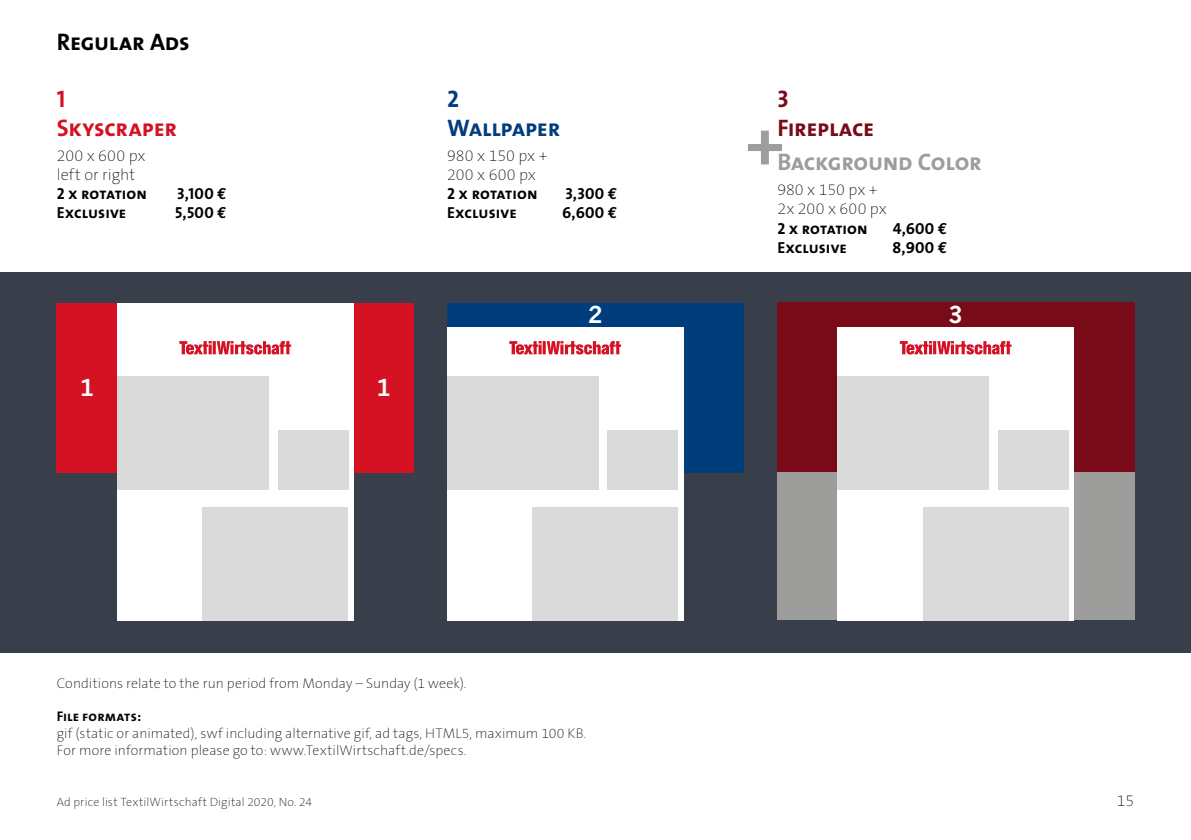
<style>
.page{position:relative;width:1191px;height:840px;background:#fff}
.page>*{position:absolute;margin:0;border:0;box-sizing:border-box;transform-origin:0 0}
.t1{font:24px "The Sans Bold Caps";letter-spacing:-.015em;color:#9d9d9c}
.t2{font:24px/28.8px "The Sans Bold Caps";letter-spacing:-.01em;color:#d51224}
.t3{font:24px "The Sans Bold Caps";letter-spacing:-.01em;color:#000}
.t4{font:24px/28.8px "The Sans Bold Caps";letter-spacing:-.015em;color:#003d7c}
.t5{font:24px/28.8px "The Sans Bold Caps";letter-spacing:-.015em;color:#790b19}
.t6{font:700 22.8px "News Gothic CE";color:#fff}
.t7{font:16px "The Sans Bold Caps";letter-spacing:.01em;color:#000}
.t8{font:16px/19.2px "The Sans Hair H37";letter-spacing:.005em;color:#000}
.t9{font:14px/16.8px "The Sans Hair H37";letter-spacing:.01em;color:#000}
.t10{font:14px "The Sans Bold Caps";letter-spacing:.01em;color:#000}
.t11{font:12px "The Sans Hair H37";letter-spacing:.015em;color:#000}
.s1{font-family:"Euro Mono";font-weight:700}
</style>
<div class="page">
<div style="left:0;top:272px;width:1191px;height:380px;background:#383f4b"></div>
<svg style="left:748px;top:131px;width:34px;height:33px"></svg>
<div style="left:57px;top:303px;width:60px;height:169px;background:#d51224"></div>
<div style="left:353px;top:303px;width:61px;height:169px;background:#d51224"></div>
<div style="left:117px;top:303px;width:236px;height:317px;background:#fff"></div>
<svg style="left:179px;top:341px;width:112px;height:13px"></svg>
<div style="left:117px;top:376px;width:151px;height:113px;background:#dadada"></div>
<div style="left:278px;top:430px;width:70px;height:59px;background:#dadada"></div>
<div style="left:202px;top:507px;width:146px;height:113px;background:#dadada"></div>
<div style="left:447px;top:303px;width:236px;height:24px;background:#003d7c"></div>
<div style="left:683px;top:303px;width:61px;height:169px;background:#003d7c"></div>
<div style="left:447px;top:327px;width:236px;height:293px;background:#fff"></div>
<svg style="left:509px;top:341px;width:112px;height:13px"></svg>
<div style="left:447px;top:376px;width:151px;height:113px;background:#dadada"></div>
<div style="left:608px;top:430px;width:70px;height:59px;background:#dadada"></div>
<div style="left:532px;top:507px;width:146px;height:113px;background:#dadada"></div>
<div style="left:777px;top:302px;width:357px;height:318px;background:#9d9d9c"></div>
<div style="left:816px;top:302px;width:279px;height:24px;background:#790b19"></div>
<div style="left:1073px;top:302px;width:61px;height:170px;background:#790b19"></div>
<div style="left:777px;top:302px;width:60px;height:170px;background:#790b19"></div>
<div style="left:837px;top:327px;width:236px;height:293px;background:#fff"></div>
<svg style="left:899px;top:341px;width:112px;height:13px"></svg>
<div style="left:837px;top:376px;width:151px;height:113px;background:#dadada"></div>
<div style="left:998px;top:430px;width:70px;height:59px;background:#dadada"></div>
<div style="left:922px;top:507px;width:146px;height:113px;background:#dadada"></div>
<h1 class="t3" style="left:57px;top:22px;width:135px">Regular Ads</h1>
<h1 class="t2" style="left:57px;top:84px;width:122px">1<br>Skyscraper</h1>
<p class="t8" style="left:57px;top:146px;width:90px">200 x 600 px left or right</p>
<p class="t7" style="left:57px;top:180px;width:92px">2 x rotation</p>
<p class="t7" style="left:177px;top:180px;width:51px">3,100 <span class="s1">€</span></p>
<p class="t7" style="left:57px;top:199px;width:71px">Exclusive</p>
<p class="t7" style="left:175px;top:199px;width:53px">5,500 <span class="s1">€</span></p>
<h2 class="t6" style="left:80px;top:372px;width:16px">1</h2>
<h2 class="t6" style="left:376px;top:372px;width:16px">1</h2>
<h1 class="t4" style="left:447px;top:84px;width:114px">2<br>Wallpaper</h1>
<p class="t8" style="left:447px;top:146px;width:102px">980 x 150 px +<br>200 x 600 px</p>
<p class="t7" style="left:447px;top:180px;width:92px">2 x rotation</p>
<p class="t7" style="left:565px;top:180px;width:53px">3,300 <span class="s1">€</span></p>
<p class="t7" style="left:447px;top:199px;width:71px">Exclusive</p>
<p class="t7" style="left:562px;top:199px;width:57px">6,600 <span class="s1">€</span></p>
<h1 class="t5" style="left:777px;top:84px;width:98px">3<br>Fireplace</h1>
<h1 class="t1" style="left:777px;top:142px;width:206px">Background Color</h1>
<p class="t8" style="left:777px;top:181px;width:111px">980 x 150 px +<br>2x 200 x 600 px</p>
<p class="t7" style="left:777px;top:215px;width:92px">2 x rotation</p>
<p class="t7" style="left:892px;top:215px;width:56px">4,600 <span class="s1">€</span></p>
<p class="t7" style="left:777px;top:234px;width:71px">Exclusive</p>
<p class="t7" style="left:892px;top:234px;width:56px">8,900 <span class="s1">€</span></p>
<h2 class="t6" style="left:588px;top:299px;width:16px">2</h2>
<h2 class="t6" style="left:948px;top:299px;width:16px">3</h2>
<p class="t9" style="left:57px;top:674px;width:411px">Conditions relate to the run period from Monday – Sunday (1 week).</p>
<p class="t10" style="left:57px;top:704px;width:86px">File formats:</p>
<p class="t9" style="left:57px;top:725px;width:531px">gif (static or animated), swf including alternative gif, ad tags, HTML5, maximum 100 KB.<br>For more information please go to: www.TextilWirtschaft.de/specs.</p>
<p class="t11" style="left:57px;top:795px;width:257px">Ad price list TextilWirtschaft Digital 2020, No. 24</p>
<p class="t8" style="left:1116px;top:791px;width:19px">15</p>
</div>
